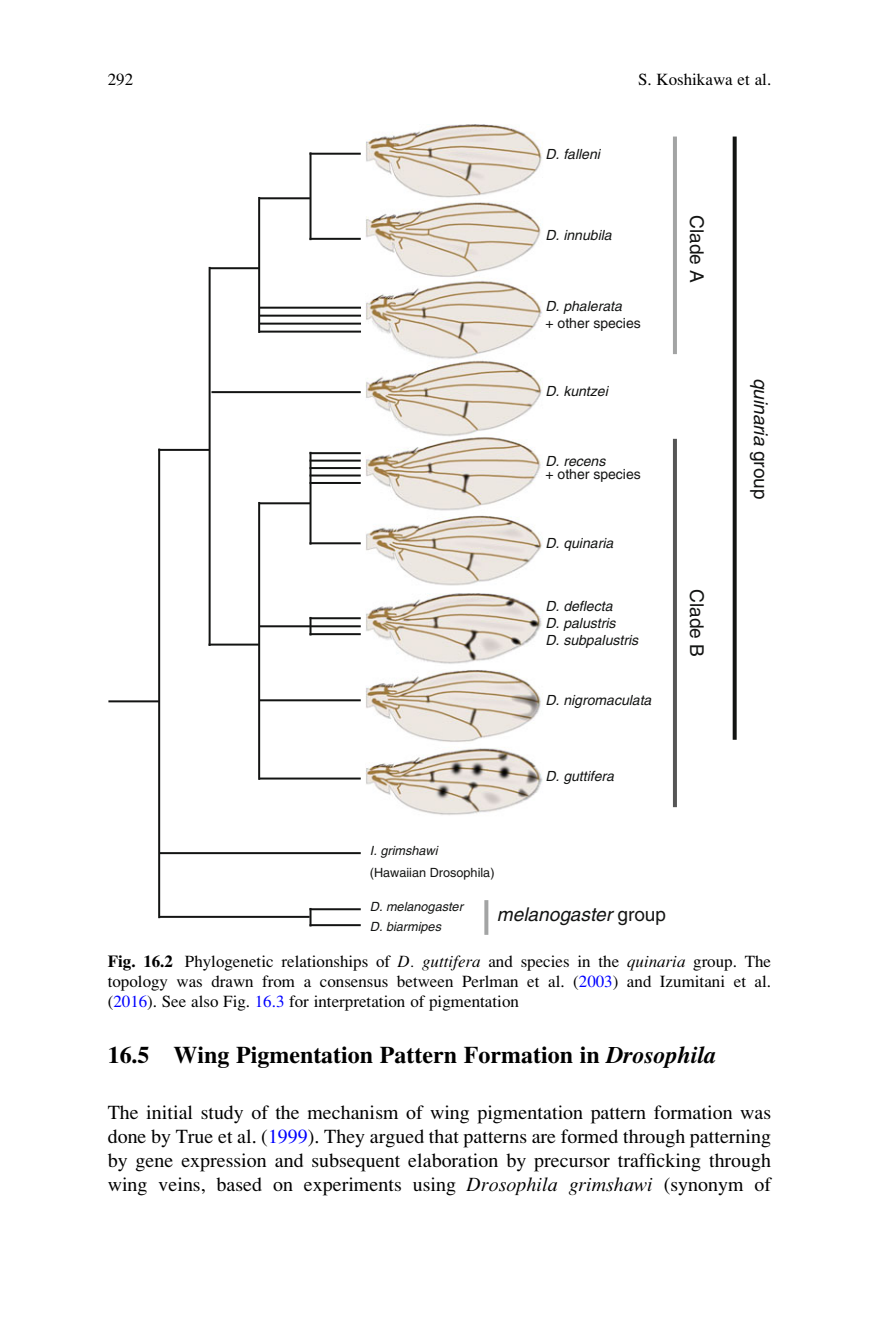
<style>
.page{position:relative;width:879px;height:1333px;background:#fff}
.page>*{position:absolute;margin:0;border:0;box-sizing:border-box;transform-origin:0 0}
.t1{font:24px "Kwccbc Wvsyvn Gvtnty Adv P6 F01";color:#000}
.t2{font:20px/23.8px "Hfwckn Mmvrrr Nmwlld Adv P6975";color:#000;text-align:justify}
.t3{font:italic 19px "Lchsrj Kmtqbj Lvdngs Helvetica";color:#131413}
.t4{font:19px "Mssktr Sjlfwp Qlshww Helvetica";color:#131413}
.t5{font:17px/19.8px "Hfwckn Mmvrrr Nmwlld Adv P6975";color:#000;text-align:justify}
.t6{font:italic 14px/17px "Lchsrj Kmtqbj Lvdngs Helvetica";color:#131413}
.t7{font:14px "Mssktr Sjlfwp Qlshww Helvetica";color:#131413}
.t8{font:italic 12.6px "Lchsrj Kmtqbj Lvdngs Helvetica";color:#131413}
.t9{font:12.6px "Mssktr Sjlfwp Qlshww Helvetica";color:#131413}
.s1{font-family:"Mssktr Sjlfwp Qlshww Helvetica";font-style:normal}
.s2{font-family:"Kwccbc Wvsyvn Gvtnty Adv P6 F01"}
.s3{font-family:"Lqfxpw Bfcmvp Vvgtxx Adv P696 A"}
.s4{color:#00f}
.s5{font-family:"Kjflnx Wlmwlg Qpcyll Adv P6 F09"}
</style>
<div class="page">
<hr style="left:309px;top:153px;width:52px;height:2px;background:#131413">
<hr style="left:309px;top:238px;width:52px;height:2px;background:#131413">
<hr style="left:309px;top:459px;width:52px;height:2px;background:#131413">
<hr style="left:309px;top:542px;width:52px;height:2px;background:#131413">
<hr style="left:309px;top:152px;width:2px;height:88px;background:#131413">
<hr style="left:309px;top:452px;width:2px;height:92px;background:#131413">
<hr style="left:259px;top:625px;width:102px;height:2px;background:#131413">
<hr style="left:259px;top:699px;width:102px;height:2px;background:#131413">
<hr style="left:259px;top:777px;width:102px;height:2px;background:#131413">
<hr style="left:309px;top:474px;width:52px;height:2px;background:#131413">
<hr style="left:309px;top:482px;width:52px;height:2px;background:#131413">
<hr style="left:259px;top:502px;width:51px;height:2px;background:#131413">
<hr style="left:258px;top:197px;width:2px;height:136px;background:#131413">
<hr style="left:259px;top:197px;width:51px;height:2px;background:#131413">
<hr style="left:258px;top:502px;width:2px;height:277px;background:#131413">
<hr style="left:209px;top:267px;width:2px;height:379px;background:#131413">
<hr style="left:210px;top:267px;width:49px;height:2px;background:#131413">
<hr style="left:209px;top:643px;width:51px;height:2px;background:#131413">
<hr style="left:158px;top:449px;width:52px;height:2px;background:#131413">
<hr style="left:211px;top:391px;width:150px;height:2px;background:#131413">
<hr style="left:673px;top:136px;width:4px;height:218px;background:#a3a4a4">
<hr style="left:259px;top:322px;width:102px;height:2px;background:#131413">
<hr style="left:259px;top:314px;width:102px;height:2px;background:#131413">
<hr style="left:259px;top:330px;width:102px;height:2px;background:#131413">
<hr style="left:259px;top:307px;width:102px;height:2px;background:#131413">
<hr style="left:309px;top:452px;width:52px;height:2px;background:#131413">
<hr style="left:309px;top:467px;width:52px;height:2px;background:#131413">
<hr style="left:673px;top:439px;width:4px;height:368px;background:#565656">
<hr style="left:309px;top:617px;width:52px;height:2px;background:#131413">
<hr style="left:309px;top:633px;width:52px;height:2px;background:#131413">
<svg style="left:309px;top:617px;width:2px;height:18px"></svg>
<svg style="left:732px;top:136px;width:4px;height:603px;background:#3b3b3b"></svg>
<hr style="left:159px;top:852px;width:202px;height:2px;background:#131413">
<hr style="left:158px;top:448px;width:2px;height:470px;background:#131413">
<hr style="left:159px;top:915px;width:151px;height:2px;background:#131413">
<hr style="left:108px;top:700px;width:52px;height:2px;background:#131413">
<svg style="left:484px;top:900px;width:4px;height:34px"></svg>
<hr style="left:309px;top:908px;width:52px;height:2px;background:#131413">
<hr style="left:309px;top:924px;width:52px;height:2px;background:#131413">
<svg style="left:309px;top:907px;width:2px;height:19px"></svg>
<img style="left:365px;top:125px;width:178px;height:690px">
<p class="t5" style="left:108px;top:71px;width:27px">292</p>
<p class="t5" style="left:638px;top:71px;width:135px">S. Koshikawa et al.</p>
<p class="t8" style="left:370px;top:845px;width:69px">I. grimshawi</p>
<p class="t9" style="left:370px;top:868px;width:126px">(Hawaiian Drosophila)</p>
<p class="t6" style="left:545px;top:147px;width:56px">D. falleni</p>
<p class="t6" style="left:545px;top:227px;width:68px">D. innubila</p>
<p class="t6" style="left:545px;top:299px;width:78px">D. phalerata</p>
<p class="t7" style="left:545px;top:318px;width:97px">+ other species</p>
<p class="t6" style="left:545px;top:384px;width:64px">D. kuntzei</p>
<p class="t6" style="left:545px;top:453px;width:61px">D. recens</p>
<p class="t7" style="left:545px;top:468px;width:97px">+ other species</p>
<p class="t6" style="left:545px;top:535px;width:69px">D. quinaria</p>
<p class="t6" style="left:545px;top:599px;width:94px">D. deflecta<br>D. palustris<br>D. subpalustris</p>
<p class="t6" style="left:545px;top:693px;width:107px">D. nigromaculata</p>
<p class="t6" style="left:545px;top:768px;width:70px">D. guttifera</p>
<p class="t4" style="left:704px;top:215px;width:69px;rotate:90deg">Clade A</p>
<p class="t4" style="left:704px;top:589px;width:69px;rotate:90deg">Clade B</p>
<p class="t3" style="left:768px;top:377px;width:123px;rotate:90deg">quinaria <span class="s1">group</span></p>
<p class="t8" style="left:370px;top:901px;width:95px">D. melanogaster</p>
<p class="t3" style="left:497px;top:907px;width:171px">melanogaster <span class="s1">group</span></p>
<p class="t5" style="left:108px;top:953px;width:665px"><span class="s2">Fig. 16.2</span> Phylogenetic relationships of <span class="s3">D. guttifera</span> and species in the <span class="s3">quinaria</span> group. The topology was drawn from a consensus between Perlman et al. (<span class="s4">2003</span>) and Izumitani et al. (<span class="s4">2016</span>). See also Fig. <span class="s4">16.3</span> for interpretation of pigmentation</p>
<p class="t8" style="left:370px;top:921px;width:73px">D. biarmipes</p>
<p class="t1" style="left:108px;top:1046px;width:610px">16.5 Wing Pigmentation Pattern Formation in <span class="s5">Drosophila</span></p>
<p class="t2" style="left:108px;top:1102px;width:665px">The initial study of the mechanism of wing pigmentation pattern formation was done by True et al. (<span class="s4">1999</span>). They argued that patterns are formed through patterning by gene expression and subsequent elaboration by precursor trafficking through wing veins, based on experiments using <span class="s3">Drosophila grimshawi</span> (synonym of</p>
</div>
